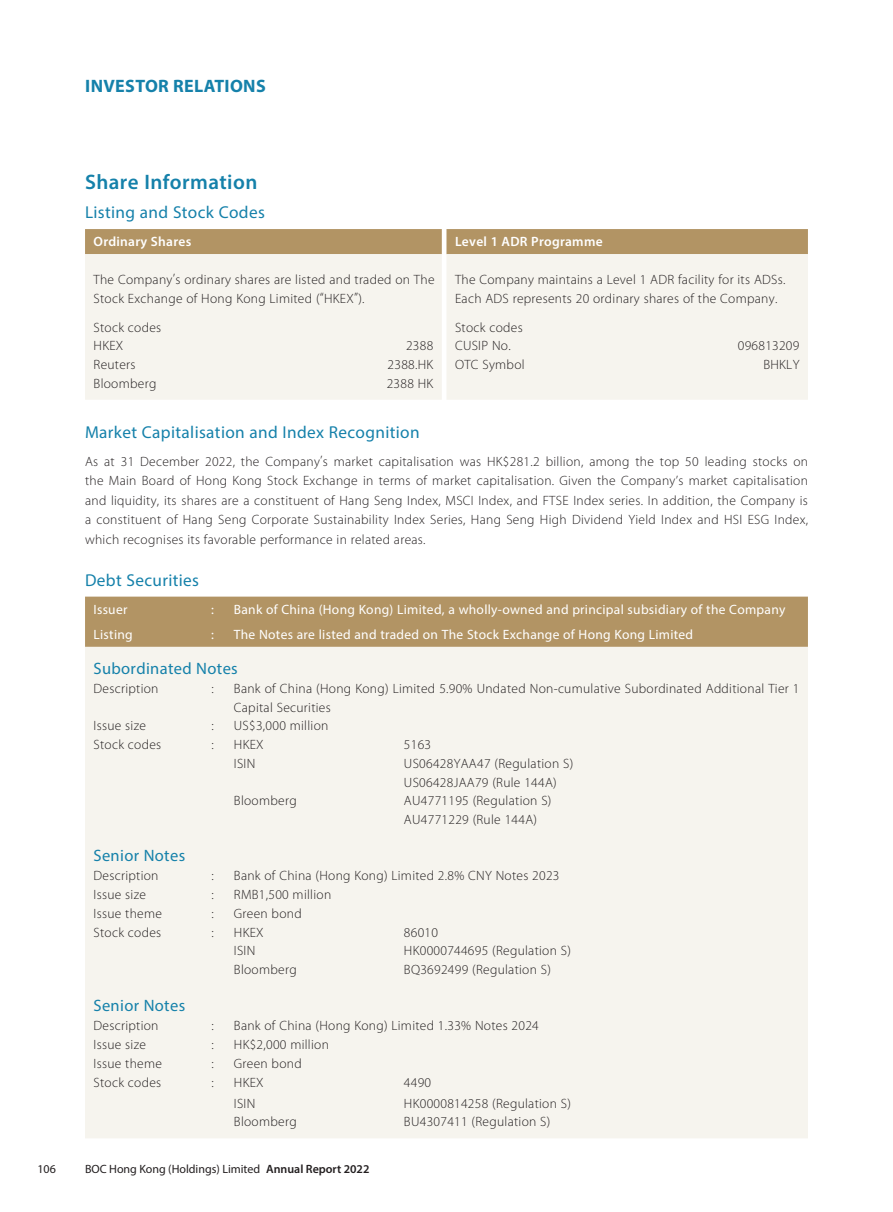
<style>
.page{position:relative;width:893px;height:1212px;background:#fff}
.page>*{position:absolute;margin:0;border:0;box-sizing:border-box;transform-origin:0 0}
.t1{font:600 21px "Myriad Pro";letter-spacing:.02em;color:#1581aa}
.t2{font:700 18px "Myriad Pro";letter-spacing:.02em;color:#1581aa}
.t3{font:17.25px "Myriad Pro";letter-spacing:.02em;color:#1581aa}
.t4{font:16.5px "Myriad Pro";letter-spacing:.02em;color:#1581aa}
.t5{font:300 13.5px/18.8px "Myriad Pro";letter-spacing:.02em;color:#231f20}
.t6{font:13.5px "Myriad Pro";letter-spacing:.02em;color:#fff}
.t7{font:600 13.5px "Myriad Pro";letter-spacing:.02em;color:#fff}
.t8{font:12px "Myriad Pro";color:#231f20}
.s1{font-weight:600}
</style>
<div class="page">
<div style="left:85px;top:229px;width:723px;height:25px;background:#b29464"></div>
<div style="left:85px;top:254px;width:723px;height:146px;background:#f6f4ee"></div>
<div style="left:85px;top:597px;width:723px;height:50px;background:#b29464"></div>
<div style="left:85px;top:647px;width:723px;height:491px;background:#f6f4ee"></div>
<h2 class="t2" style="left:85px;top:75px;width:182px">INVESTOR RELATIONS</h2>
<h1 class="t1" style="left:85px;top:168px;width:174px">Share Information</h1>
<p class="t3" style="left:85px;top:202px;width:181px">Listing and Stock Codes</p>
<p class="t7" style="left:94px;top:233px;width:99px">Ordinary Shares</p>
<p class="t7" style="left:455px;top:233px;width:149px">Level 1 ADR Programme</p>
<p class="t5" style="left:94px;top:270px;width:343px">The Company’s ordinary shares are listed and traded on The<br>Stock Exchange of Hong Kong Limited (“HKEX”).</p>
<p class="t5" style="left:455px;top:270px;width:332px">The Company maintains a Level 1 ADR facility for its ADSs.<br>Each ADS represents 20 ordinary shares of the Company.</p>
<p class="t5" style="left:94px;top:318px;width:69px">Stock codes</p>
<p class="t5" style="left:455px;top:318px;width:69px">Stock codes</p>
<p class="t5" style="left:94px;top:337px;width:31px">HKEX</p>
<p class="t5" style="left:406px;top:337px;width:29px">2388</p>
<p class="t5" style="left:455px;top:337px;width:57px">CUSIP No.</p>
<p class="t5" style="left:738px;top:337px;width:63px">096813209</p>
<p class="t5" style="left:94px;top:355px;width:44px">Reuters</p>
<p class="t5" style="left:388px;top:355px;width:47px">2388.HK</p>
<p class="t5" style="left:455px;top:355px;width:71px">OTC Symbol</p>
<p class="t5" style="left:763px;top:355px;width:38px">BHKLY</p>
<p class="t5" style="left:94px;top:374px;width:64px">Bloomberg</p>
<p class="t5" style="left:387px;top:374px;width:48px">2388 HK</p>
<p class="t3" style="left:85px;top:421px;width:336px">Market Capitalisation and Index Recognition</p>
<p class="t5" style="left:85px;top:452px;width:725px;line-height:19.5px;text-align:justify">As at 31 December 2022, the Company’s market capitalisation was HK$281.2 billion, among the top 50 leading stocks on the Main Board of Hong Kong Stock Exchange in terms of market capitalisation. Given the Company’s market capitalisation and liquidity, its shares are a constituent of Hang Seng Index, MSCI Index, and FTSE Index series. In addition, the Company is a constituent of Hang Seng Corporate Sustainability Index Series, Hang Seng High Dividend Yield Index and HSI ESG Index, which recognises its favorable performance in related areas.</p>
<p class="t3" style="left:85px;top:569px;width:116px">Debt Securities</p>
<p class="t6" style="left:94px;top:601px;width:35px">Issuer</p>
<p class="t6" style="left:211px;top:601px;width:4px">:</p>
<p class="t6" style="left:234px;top:601px;width:553px">Bank of China (Hong Kong) Limited, a wholly-owned and principal subsidiary of the Company</p>
<p class="t6" style="left:94px;top:626px;width:41px">Listing</p>
<p class="t6" style="left:211px;top:626px;width:4px">:</p>
<p class="t6" style="left:234px;top:626px;width:461px">The Notes are listed and traded on The Stock Exchange of Hong Kong Limited</p>
<p class="t4" style="left:94px;top:658px;width:146px">Subordinated Notes</p>
<p class="t5" style="left:94px;top:679px;width:66px">Description</p>
<p class="t5" style="left:211px;top:679px;width:4px">:</p>
<p class="t5" style="left:234px;top:679px;width:567px">Bank of China (Hong Kong) Limited 5.90% Undated Non-cumulative Subordinated Additional Tier 1<br>Capital Securities</p>
<p class="t5" style="left:94px;top:717px;width:54px">Issue size</p>
<p class="t5" style="left:211px;top:717px;width:4px">:</p>
<p class="t5" style="left:234px;top:717px;width:96px">US$3,000 million</p>
<p class="t5" style="left:94px;top:735px;width:69px">Stock codes</p>
<p class="t5" style="left:211px;top:735px;width:4px">:</p>
<p class="t5" style="left:234px;top:735px;width:31px">HKEX</p>
<p class="t5" style="left:404px;top:735px;width:29px">5163</p>
<p class="t5" style="left:234px;top:754px;width:23px">ISIN</p>
<p class="t5" style="left:404px;top:754px;width:171px">US06428YAA47 (Regulation S)<br>US06428JAA79 (Rule 144A)</p>
<p class="t5" style="left:234px;top:792px;width:64px">Bloomberg</p>
<p class="t5" style="left:404px;top:792px;width:149px">AU4771195 (Regulation S)<br>AU4771229 (Rule 144A)</p>
<p class="t4" style="left:94px;top:845px;width:93px">Senior Notes</p>
<p class="t5" style="left:94px;top:867px;width:66px">Description</p>
<p class="t5" style="left:211px;top:867px;width:4px">:</p>
<p class="t5" style="left:234px;top:867px;width:327px">Bank of China (Hong Kong) Limited 2.8% CNY Notes 2023</p>
<p class="t5" style="left:94px;top:885px;width:54px">Issue size</p>
<p class="t5" style="left:211px;top:885px;width:4px">:</p>
<p class="t5" style="left:234px;top:885px;width:99px">RMB1,500 million</p>
<p class="t5" style="left:94px;top:904px;width:70px">Issue theme</p>
<p class="t5" style="left:211px;top:904px;width:4px">:</p>
<p class="t5" style="left:234px;top:904px;width:69px">Green bond</p>
<p class="t5" style="left:94px;top:923px;width:69px">Stock codes</p>
<p class="t5" style="left:211px;top:923px;width:4px">:</p>
<p class="t5" style="left:234px;top:923px;width:31px">HKEX</p>
<p class="t5" style="left:404px;top:923px;width:36px">86010</p>
<p class="t5" style="left:234px;top:942px;width:23px">ISIN</p>
<p class="t5" style="left:404px;top:942px;width:169px">HK0000744695 (Regulation S)</p>
<p class="t5" style="left:234px;top:960px;width:64px">Bloomberg</p>
<p class="t5" style="left:404px;top:960px;width:149px">BQ3692499 (Regulation S)</p>
<p class="t4" style="left:94px;top:995px;width:93px">Senior Notes</p>
<p class="t5" style="left:94px;top:1017px;width:66px">Description</p>
<p class="t5" style="left:211px;top:1017px;width:4px">:</p>
<p class="t5" style="left:234px;top:1017px;width:306px">Bank of China (Hong Kong) Limited 1.33% Notes 2024</p>
<p class="t5" style="left:94px;top:1035px;width:54px">Issue size</p>
<p class="t5" style="left:211px;top:1035px;width:4px">:</p>
<p class="t5" style="left:234px;top:1035px;width:97px">HK$2,000 million</p>
<p class="t5" style="left:94px;top:1054px;width:70px">Issue theme</p>
<p class="t5" style="left:211px;top:1054px;width:4px">:</p>
<p class="t5" style="left:234px;top:1054px;width:69px">Green bond</p>
<p class="t5" style="left:94px;top:1073px;width:69px">Stock codes</p>
<p class="t5" style="left:211px;top:1073px;width:4px">:</p>
<p class="t5" style="left:234px;top:1073px;width:31px">HKEX</p>
<p class="t5" style="left:404px;top:1073px;width:29px">4490</p>
<p class="t5" style="left:234px;top:1094px;width:23px">ISIN</p>
<p class="t5" style="left:404px;top:1094px;width:169px">HK0000814258 (Regulation S)</p>
<p class="t5" style="left:234px;top:1113px;width:64px">Bloomberg</p>
<p class="t5" style="left:404px;top:1113px;width:148px">BU4307411 (Regulation S)</p>
<p class="t8" style="left:37px;top:1161px;width:20px">106</p>
<p class="t8" style="left:85px;top:1161px;width:286px">BOC Hong Kong (Holdings) Limited <span class="s1">Annual Report 2022</span></p>
</div>
